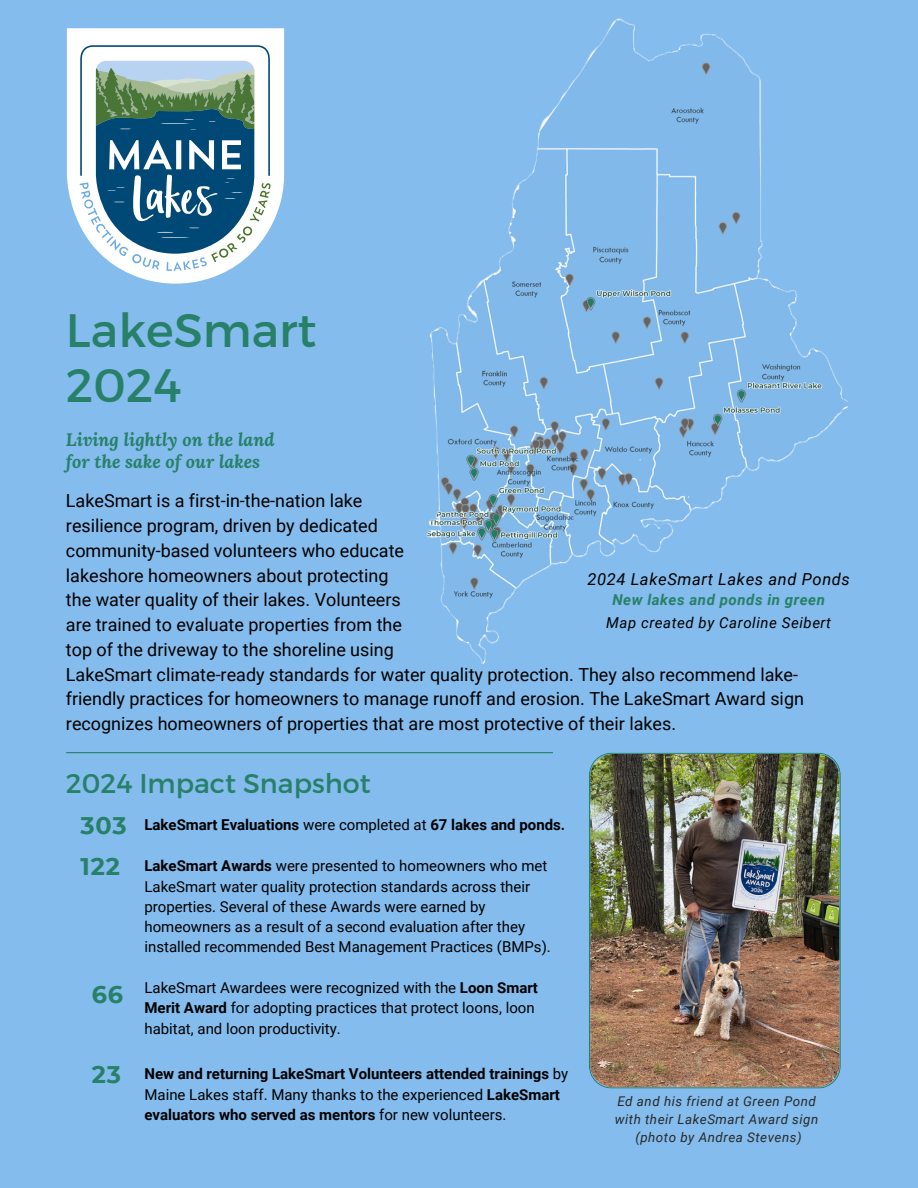
<style>
.page{position:relative;width:918px;height:1188px;background:#83bced}
.page>*{position:absolute;margin:0;border:0;box-sizing:border-box;transform-origin:0 0}
.t1{font:46.8px/55.2px "Montserrat";color:#278067}
.t2{font:27px "Montserrat";color:#278067}
.t3{font:700 24px "Montserrat";letter-spacing:.035em;color:#278067}
.t4{font:18px/24.8px "Roboto";color:#000}
.t5{font:italic 700 18px/22.5px "Lora";color:#278067}
.t6{font:italic 16.5px "Roboto";letter-spacing:.04em;color:#000}
.t7{font:15px/20.2px "Roboto";color:#000}
.t8{font:700 15px/20.2px "Roboto";color:#000}
.t9{font:italic 15px/22.5px "Roboto";letter-spacing:.035em;color:#000;text-align:center}
.t10{font:italic 13.35px "Roboto";letter-spacing:.04em;color:#292929}
.s1{font-weight:700;color:#278067}
.s2{font-weight:700}
.s3{font-weight:400}
</style>
<div class="page">
<hr style="left:67px;top:752px;width:486px;height:1px;background:#278067">
<svg style="left:67px;top:28px;width:217px;height:256px;fill:#fff"></svg>
<svg style="left:79px;top:44px;width:192px;height:227px"></svg>
<img style="left:589px;top:753px;width:252px;height:336px">
<img style="left:391px;top:18px;width:457px;height:652px;border-radius:104px">
<h6 class="t1" style="left:66px;top:300px;width:252px">LakeSmart<br>2024</h6>
<h3 class="t5" style="left:66px;top:428px;width:210px">Living lightly on the land for the sake of our lakes</h3>
<h6 class="t4" style="left:66px;top:489px;width:740px">LakeSmart is a first-in-the-nation lake<br>resilience program, driven by dedicated<br>community-based volunteers who educate<br>lakeshore homeowners about protecting<br>the water quality of their lakes. Volunteers<br>are trained to evaluate properties from the<br>top of the driveway to the shoreline using<br>LakeSmart climate-ready standards for water quality protection. They also recommend lake&shy;friendly practices for homeowners to manage runoff and erosion. The LakeSmart Award sign recognizes homeowners of properties that are most protective of their lakes.</h6>
<p class="t6" style="left:587px;top:570px;width:264px">2024 LakeSmart Lakes and Ponds</p>
<p class="t9" style="left:606px;top:589px;width:226px"><span class="s1">New lakes and ponds in green<br></span>Map created by Caroline Seibert</p>
<h3 class="t2" style="left:66px;top:766px;width:306px">2024 Impact Snapshot</h3>
<h5 class="t3" style="left:80px;top:810px;width:48px">303</h5>
<h6 class="t3" style="left:80px;top:852px;width:41px">122</h6>
<p class="t7" style="left:144px;top:856px;width:408px"><span class="s2">LakeSmart Awards</span> were presented to homeowners who met LakeSmart water quality protection standards across their properties. Several of these Awards were earned by homeowners as a result of a second evaluation after they installed recommended Best Management Practices (BMPs).</p>
<h2 class="t8" style="left:144px;top:815px;width:422px">LakeSmart Evaluations <span class="s3">were completed at</span> 67 lakes and ponds.</h2>
<p class="t3" style="left:92px;top:980px;width:33px">66</p>
<h6 class="t7" style="left:144px;top:978px;width:395px">LakeSmart Awardees were recognized with the <span class="s2">Loon Smart<br>Merit Award</span> for adopting practices that protect loons, loon habitat, and loon productivity.</h6>
<h6 class="t3" style="left:92px;top:1060px;width:31px">23</h6>
<p class="t8" style="left:144px;top:1064px;width:425px">New and returning LakeSmart Volunteers attended trainings <span class="s3">by<br>Maine Lakes staff. Many thanks to the experienced</span> LakeSmart evaluators who served as mentors <span class="s3">for new volunteers.</span></p>
<p class="t10" style="left:617px;top:1094px;width:200px">Ed and his friend at Green Pond</p>
<p class="t10" style="left:615px;top:1112px;width:205px">with their LakeSmart Award sign</p>
<h1 class="t10" style="left:635px;top:1130px;width:168px">(photo by Andrea Stevens)</h1>
</div>
